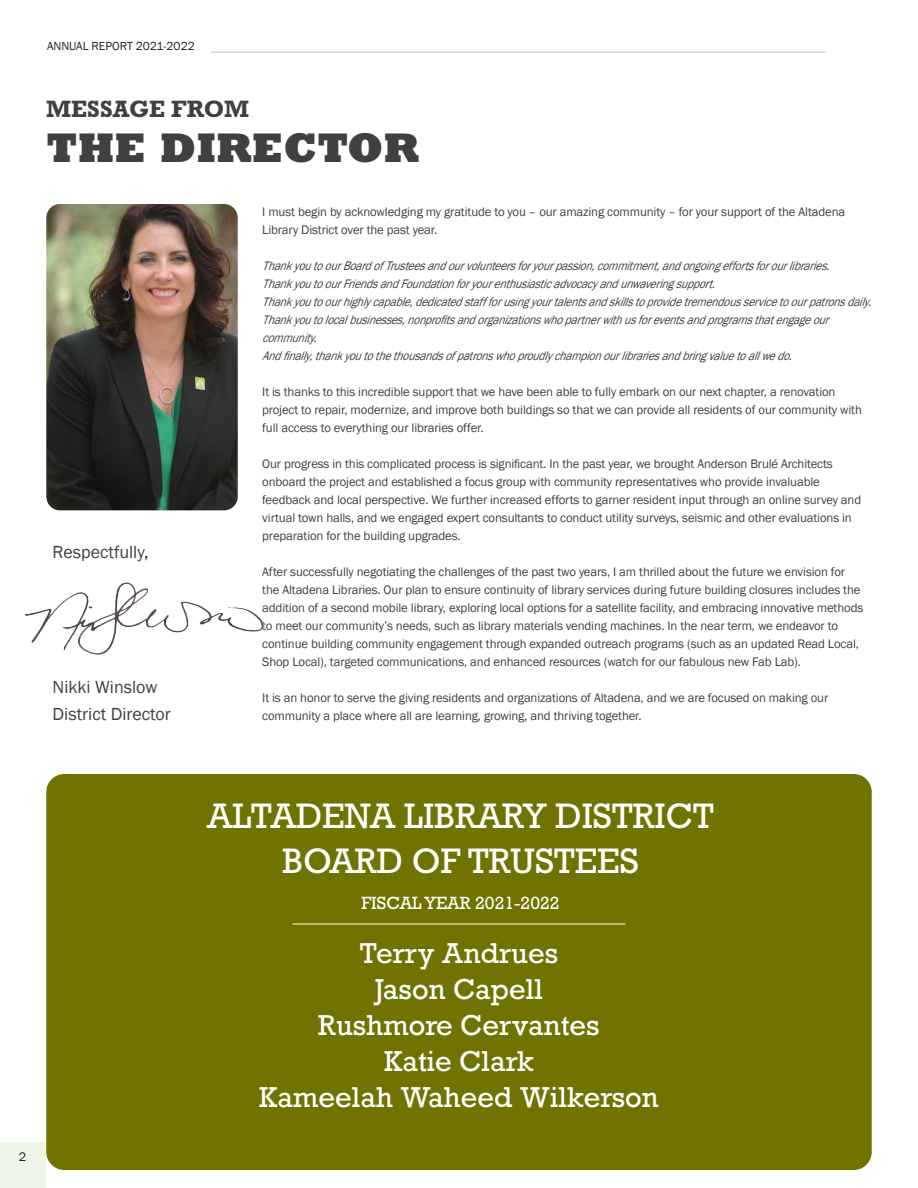
<style>
.page{position:relative;width:918px;height:1188px;background:#fff}
.page>*{position:absolute;margin:0;border:0;box-sizing:border-box;transform-origin:0 0}
.H2_left{font:800 42px "Rockwell Std";color:#413f41}
.H3_left{font:36px "Rockwell Std";color:#fff}
.Body_Copy_left{font:27px "Rockwell";color:#fff}
.H3_left-2{font:700 24px "Rockwell Std";color:#413f41}
.H1_left{font:18px "Franklin Gothic";color:#413f41}
.H3_left-3{font:18px "Rockwell Std";color:#fff}
.Body_Copy_left-2{font:12.75px/18px "Franklin Gothic";letter-spacing:-.01em;color:#403f42}
.Body_Copy_left-3{font:italic 12.75px/18px "Franklin Gothic";color:#403f42;scale:.9 1}
.t1{font:12.75px "Franklin Gothic";color:#231f20}
.t2{font:12px "Franklin Gothic";color:#231f20}
.s1{color:#231f20}
</style>
<div class="page">
<div style="left:46px;top:774px;width:826px;height:396px;background:#707300;border-radius:18px"></div>
<hr style="left:292px;top:924px;width:334px;height:1px;background:#fff">
<img style="left:46px;top:204px;width:192px;height:306px">
<hr style="left:210px;top:52px;width:615px;height:1px;background:#c6c5c6">
<div style="left:0;top:1142px;width:46px;height:46px;background:#eff6e8"></div>
<img style="left:24px;top:582px;width:240px;height:73px">
<p class="t2" style="left:47px;top:39px;width:149px">ANNUAL REPORT 2021-2022</p>
<p class="H3_left-2" style="left:46px;top:95px;width:204px">MESSAGE FROM</p>
<p class="H2_left" style="left:46px;top:122px;width:375px">THE DIRECTOR</p>
<p class="H1_left" style="left:53px;top:541px;width:97px">Respectfully<span class="s1">,</span></p>
<p class="H1_left" style="left:53px;top:676px;width:106px">Nikki Winslow</p>
<p class="H1_left" style="left:53px;top:703px;width:120px">District Director</p>
<p class="Body_Copy_left-2" style="left:262px;top:203px;width:584px">I must begin by acknowledging my gratitude to you – our amazing community – for your support of the Altadena<br>Library District over the past year.</p>
<p class="Body_Copy_left-3" style="left:262px;top:257px;width:638px">ThankyoutoourBoardofTrusteesandourvolunteersforyourpassion,commitment,andongoingeffortsforourlibraries.</p>
<p class="Body_Copy_left-3" style="left:262px;top:275px;width:511px">ThankyoutoourFriendsandFoundationforyourenthusiasticadvocacyandunwaveringsupport.</p>
<p class="Body_Copy_left-3" style="left:262px;top:293px;width:684px">Thankyoutoourhighlycapable,dedicatedstaffforusingyourtalentsandskillstoprovidetremendousservicetoourpatronsdaily.</p>
<p class="Body_Copy_left-3" style="left:262px;top:311px;width:637px">Thankyoutolocalbusinesses,nonprofitsandorganizationswhopartnerwithusforeventsandprogramsthatengageour community.</p>
<p class="Body_Copy_left-3" style="left:262px;top:347px;width:596px">Andfinally,thankyoutothethousandsofpatronswhoproudlychampionourlibrariesandbringvaluetoallwedo.</p>
<p class="Body_Copy_left-2" style="left:262px;top:383px;width:601px">It is thanks to this incredible support that we have been able to fully embark on our next chapter, a renovation project to repair, modernize, and improve both buildings so that we can provide all residents of our community with full access to everything our libraries offer.</p>
<p class="Body_Copy_left-2" style="left:262px;top:455px;width:600px">Our progress in this complicated process is significant. In the past year, we brought Anderson Brulé Architects onboard the project and established a focus group with community representatives who provide invaluable feedback and local perspective. We further increased efforts to garner resident input through an online survey and virtual town halls, and we engaged expert consultants to conduct utility surveys, seismic and other evaluations in preparation for the building upgrades.</p>
<p class="Body_Copy_left-2" style="left:262px;top:563px;width:603px">After successfully negotiating the challenges of the past two years, I am thrilled about the future we envision for the Altadena Libraries. Our plan to ensure continuity of library services during future building closures includes the addition of a second mobile library, exploring local options for a satellite facility, and embracing innovative methods to meet our community’s needs, such as library materials vending machines. In the near term, we endeavor to continue building community engagement through expanded outreach programs (such as an updated Read Local, Shop Local), targeted communications, and enhanced resources (watch for our fabulous new Fab Lab).</p>
<p class="Body_Copy_left-2" style="left:262px;top:689px;width:568px">It is an honor to serve the giving residents and organizations of Altadena, and we are focused on making our community a place where all are learning, growing, and thriving together.</p>
<p class="t1" style="left:19px;top:1149px;width:9px">2</p>
<p class="H3_left" style="left:207px;top:795px;width:508px">ALTADENA LIBRARY DISTRICT</p>
<p class="H3_left" style="left:282px;top:840px;width:358px">BOARD OF TRUSTEES</p>
<p class="H3_left-3" style="left:361px;top:892px;width:200px">FISCAL YEAR 2021-2022</p>
<p class="Body_Copy_left" style="left:360px;top:937px;width:200px">Terry Andrues</p>
<p class="Body_Copy_left" style="left:375px;top:973px;width:170px">Jason Capell</p>
<p class="Body_Copy_left" style="left:318px;top:1009px;width:283px">Rushmore Cervantes</p>
<p class="Body_Copy_left" style="left:384px;top:1045px;width:151px">Katie Clark</p>
<p class="Body_Copy_left" style="left:259px;top:1081px;width:401px">Kameelah Waheed Wilkerson</p>
</div>
